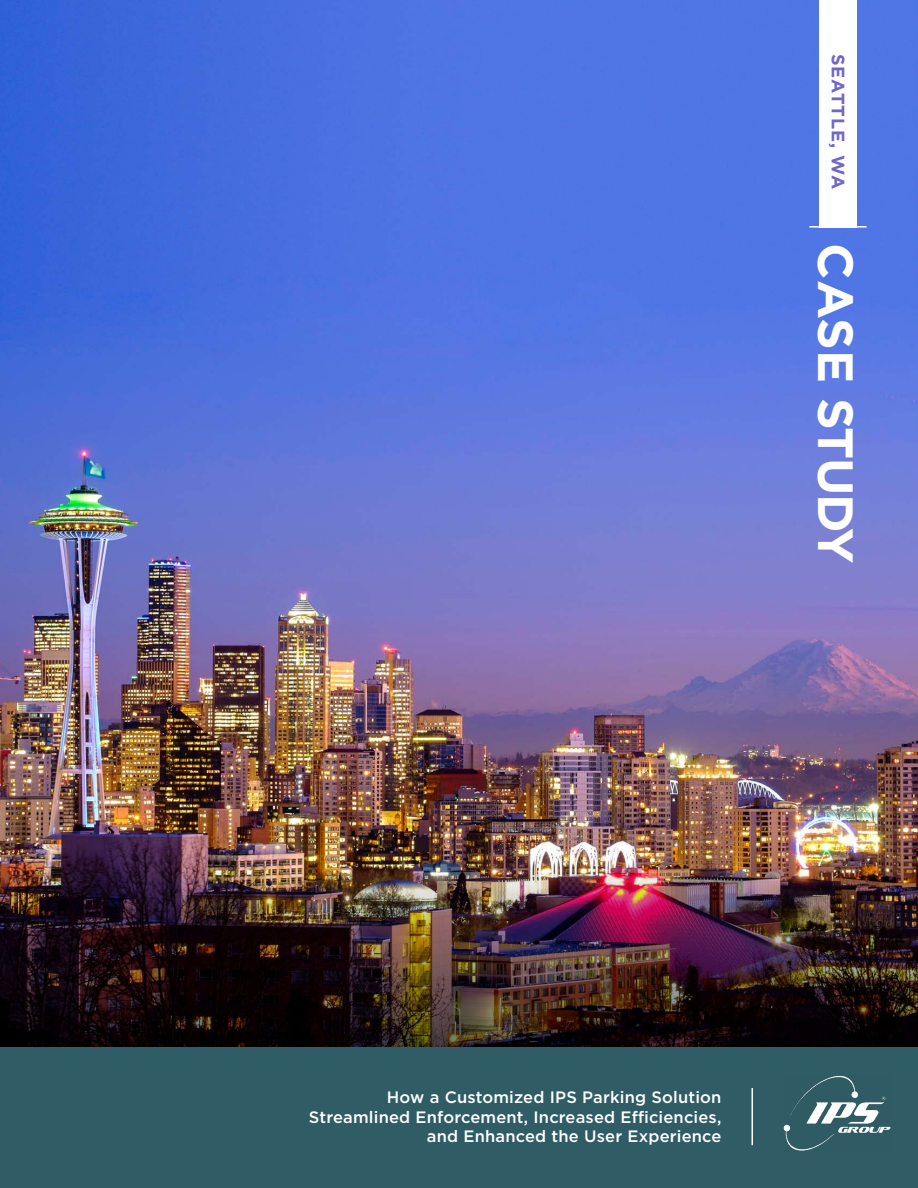
<style>
.page{position:relative;width:918px;height:1188px;background:#fff}
.page>*{position:absolute;margin:0;border:0;box-sizing:border-box;transform-origin:0 0}
.t1{font:700 49.5px "Gotham";letter-spacing:-.03em;color:#fff}
.t2{font:700 18px "Gotham";letter-spacing:.05em;color:#6f67ca}
.t3{font:500 16.5px/19.8px "Gotham";letter-spacing:.01em;color:#fff;text-align:right}
</style>
<div class="page">
<img style="left:0;top:0;width:918px;height:869px">
<img style="left:0;top:869px;width:918px;height:179px">
<div style="left:0;top:1048px;width:918px;height:140px;background:#305c65"></div>
<div style="left:819px;top:0;width:38px;height:227px;background:#fff"></div>
<hr style="left:809px;top:226px;width:58px;height:2px;background:#fff">
<img style="left:783px;top:1075px;width:108px;height:75px">
<hr style="left:752px;top:1088px;width:1px;height:57px;background:#fff">
<p class="t2" style="left:850px;top:54px;width:137px;rotate:90deg">SEATTLE, WA</p>
<h1 class="t1" style="left:869px;top:243px;width:322px;rotate:90deg">CASE STUDY</h1>
<p class="t3" style="left:309px;top:1087px;width:414px">How a Customized IPS Parking Solution<br>Streamlined Enforcement, Increased Efficiencies, and Enhanced the User Experience</p>
</div>
